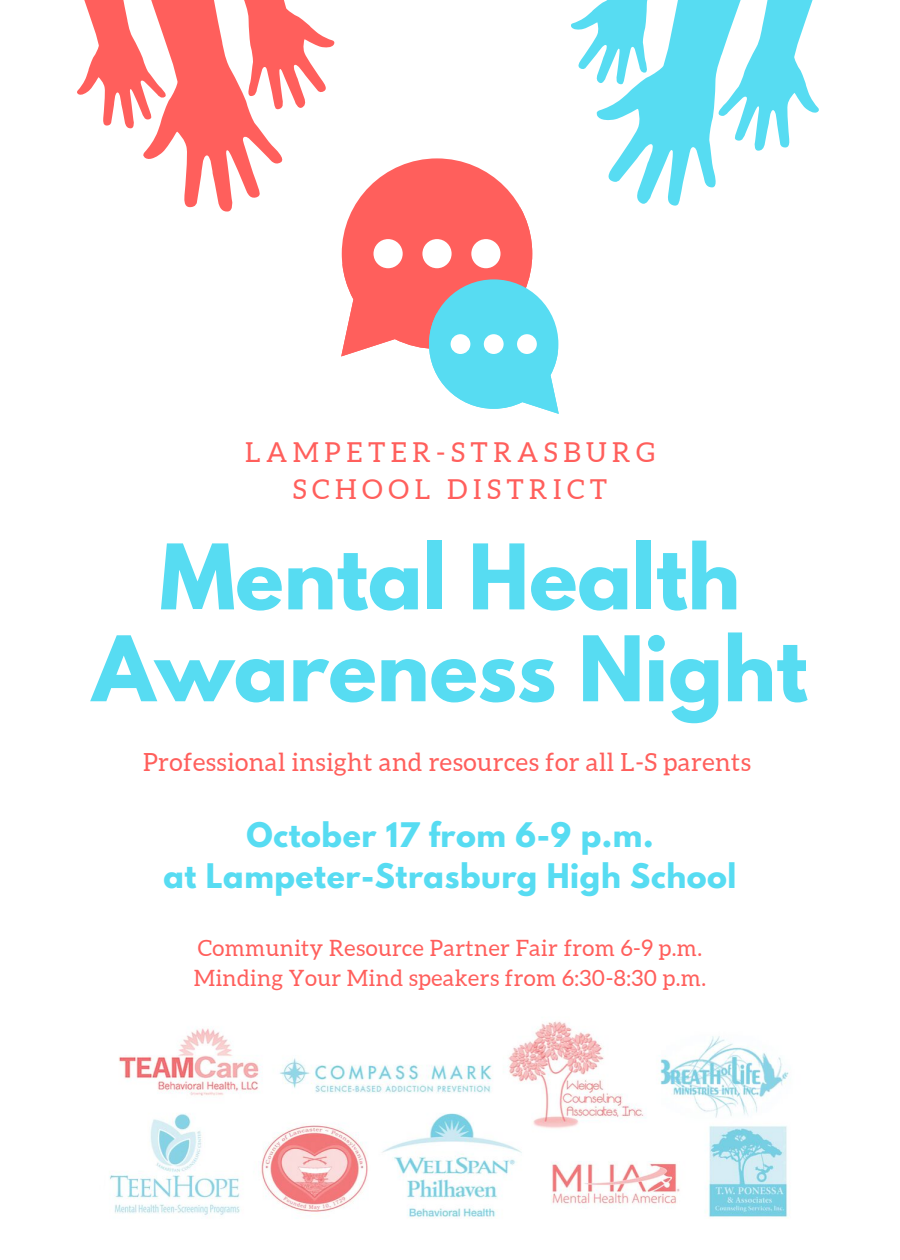
<style>
.page{position:relative;width:900px;height:1260px;background:#fff}
.page>*{position:absolute;margin:0;border:0;box-sizing:border-box;transform-origin:0 0}
.t1{font:700 80px/92px "League Spartan";color:#57dcf2;text-align:center}
.t2{font:700 30px/41.2px "League Spartan";letter-spacing:.02em;color:#57dcf2;text-align:center}
.t3{font:27.5px/37.5px "Aleo";letter-spacing:.2em;color:#ff5f5c;text-align:center}
.t4{font:25px "Aleo";letter-spacing:.02em;color:#ff5f5c}
.t5{font:22.5px/30px "Aleo";letter-spacing:.02em;color:#ff5f5c}
</style>
<div class="page">
<svg style="left:341px;top:158px;width:218px;height:256px"></svg>
<div style="left:517px;top:334px;width:20px;height:20px;background:#fff;border-radius:50%"></div>
<div style="left:484px;top:334px;width:20px;height:20px;background:#fff;border-radius:50%"></div>
<div style="left:451px;top:334px;width:19px;height:20px;background:#fff;border-radius:50%"></div>
<svg style="left:596px;top:0;width:120px;height:206px;fill:#57dcf2"></svg>
<svg style="left:571px;top:0;width:121px;height:95px"></svg>
<svg style="left:709px;top:0;width:110px;height:164px"></svg>
<svg style="left:143px;top:0;width:140px;height:212px;fill:#ff5f5c"></svg>
<svg style="left:77px;top:0;width:97px;height:140px"></svg>
<svg style="left:198px;top:0;width:137px;height:121px"></svg>
<img style="left:109px;top:1021px;width:680px;height:198px">
<p class="t3" style="left:245px;top:433px;width:411px">LAMPETER-STRASBURG<br>SCHOOL DISTRICT</p>
<h1 class="t1" style="left:92px;top:541px;width:717px">Mental Health<br>Awareness Night</h1>
<p class="t4" style="left:143px;top:748px;width:609px">Professional insight and resources for all L-S parents</p>
<h2 class="t2" style="left:163px;top:818px;width:575px">October 17 from 6-9 p.m.<br>at Lampeter-Strasburg High School</h2>
<p class="t5" style="left:194px;top:933px;width:514px">Community Resource Partner Fair from 6-9 p.m.<br>Minding Your Mind speakers from 6:30-8:30 p.m.</p>
</div>
